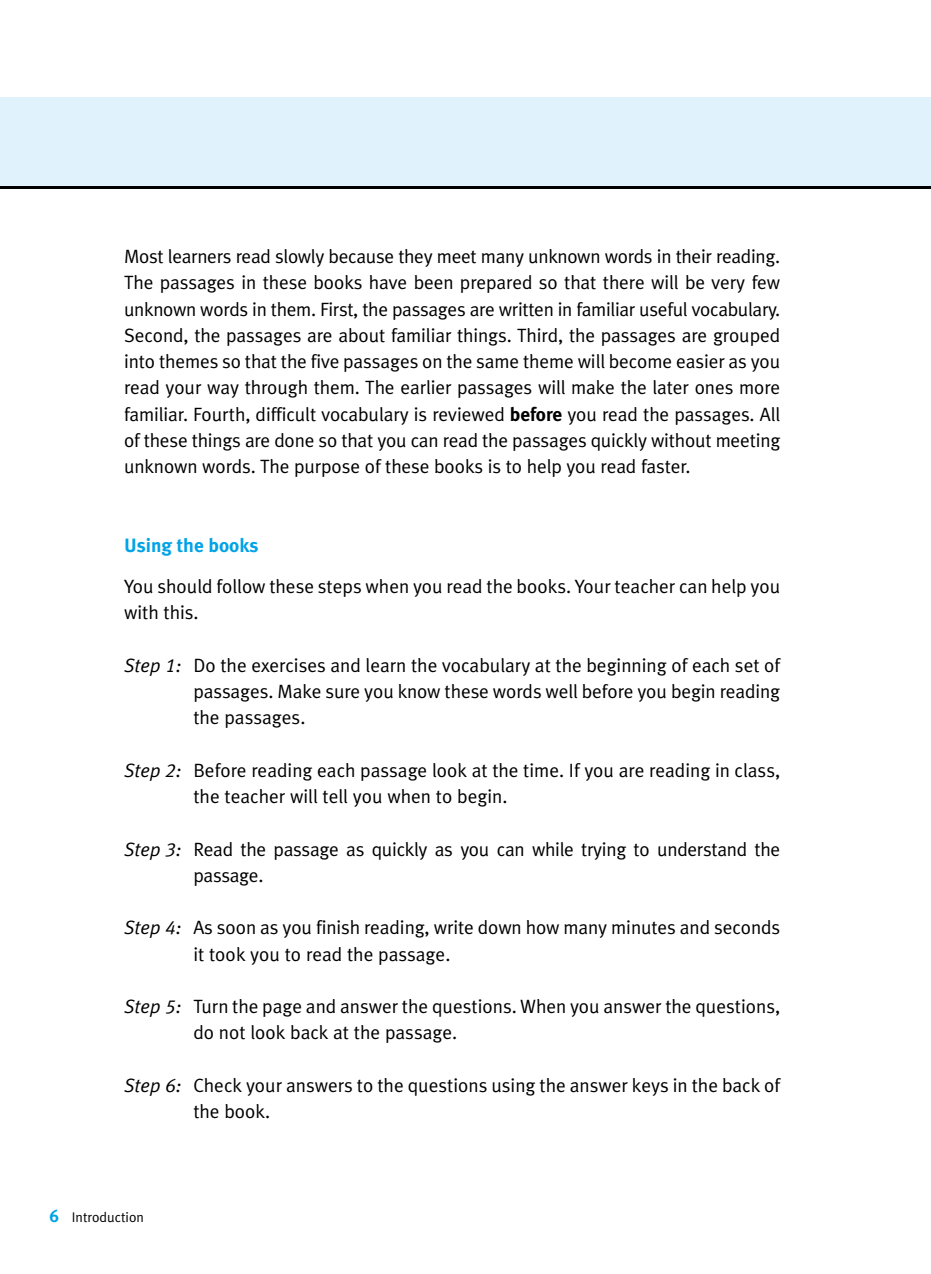
<style>
.page{position:relative;width:931px;height:1274px;background:#fff}
.page>*{position:absolute;margin:0;border:0;box-sizing:border-box;transform-origin:0 0}
.t1{font:19.25px/26.2px "Meta Plus Normal";color:#000}
.t2{font:700 19.25px "Meta Plus";color:#00a3e7}
.t3{font:14px "Meta Plus Normal";color:#000}
.s1{font-family:"Meta Plus";font-weight:700}
.s2{font-style:italic}
.s3{font-family:"Meta Plus Normal Caps";font-style:italic}
.s4{font-family:"Meta Plus Bold Caps";font-size:17.5px;color:#00a3e7}
</style>
<div class="page">
<div style="left:0;top:97px;width:931px;height:90px;background:#e0f2fb"></div>
<hr style="left:0;top:187px;width:931px;height:2px;background:#000">
<p class="t1" style="left:124px;top:245px;width:658px;text-align:justify">Most learners read slowly because they meet many unknown words in their reading.<br>The passages in these books have been prepared so that there will be very few unknown words in them. First, the passages are written in familiar useful vocabulary.<br>Second, the passages are about familiar things. Third, the passages are grouped into themes so that the five passages on the same theme will become easier as you read your way through them. The earlier passages will make the later ones more familiar. Fourth, difficult vocabulary is reviewed <span class="s1">before</span> you read the passages. All of these things are done so that you can read the passages quickly without meeting unknown words. The purpose of these books is to help you read faster.</p>
<p class="t2" style="left:124px;top:539px;width:136px">Using the books</p>
<p class="t1" style="left:124px;top:575px;width:658px">You should follow these steps when you read the books. Your teacher can help you with this.</p>
<p class="t1" style="left:193px;top:654px;width:588px;text-align:justify;text-indent:-69px"><span class="s2">Step</span> <span class="s3">1</span><span class="s2">:</span> Do the exercises and learn the vocabulary at the beginning of each set of passages. Make sure you know these words well before you begin reading the passages.</p>
<p class="t1" style="left:193px;top:759px;width:588px;text-indent:-69px"><span class="s2">Step</span> <span class="s3">2</span><span class="s2">:</span> Before reading each passage look at the time. If you are reading in class, the teacher will tell you when to begin.</p>
<p class="t1" style="left:193px;top:838px;width:588px;text-indent:-69px"><span class="s2">Step</span> <span class="s3">3</span><span class="s2">:</span> Read the passage as quickly as you can while trying to understand the passage.</p>
<p class="t1" style="left:193px;top:917px;width:588px;text-indent:-69px"><span class="s2">Step</span> <span class="s3">4</span><span class="s2">:</span> As soon as you finish reading, write down how many minutes and seconds it took you to read the passage.</p>
<p class="t1" style="left:193px;top:995px;width:588px;text-indent:-69px"><span class="s2">Step</span> <span class="s3">5</span><span class="s2">:</span> Turn the page and answer the questions. When you answer the questions, do not look back at the passage.</p>
<p class="t1" style="left:193px;top:1074px;width:588px;text-indent:-69px"><span class="s2">Step</span> <span class="s3">6</span><span class="s2">:</span> Check your answers to the questions using the answer keys in the back of the book.</p>
<p class="t3" style="left:50px;top:1212px;width:96px"><span class="s4">6</span> Introduction</p>
</div>
